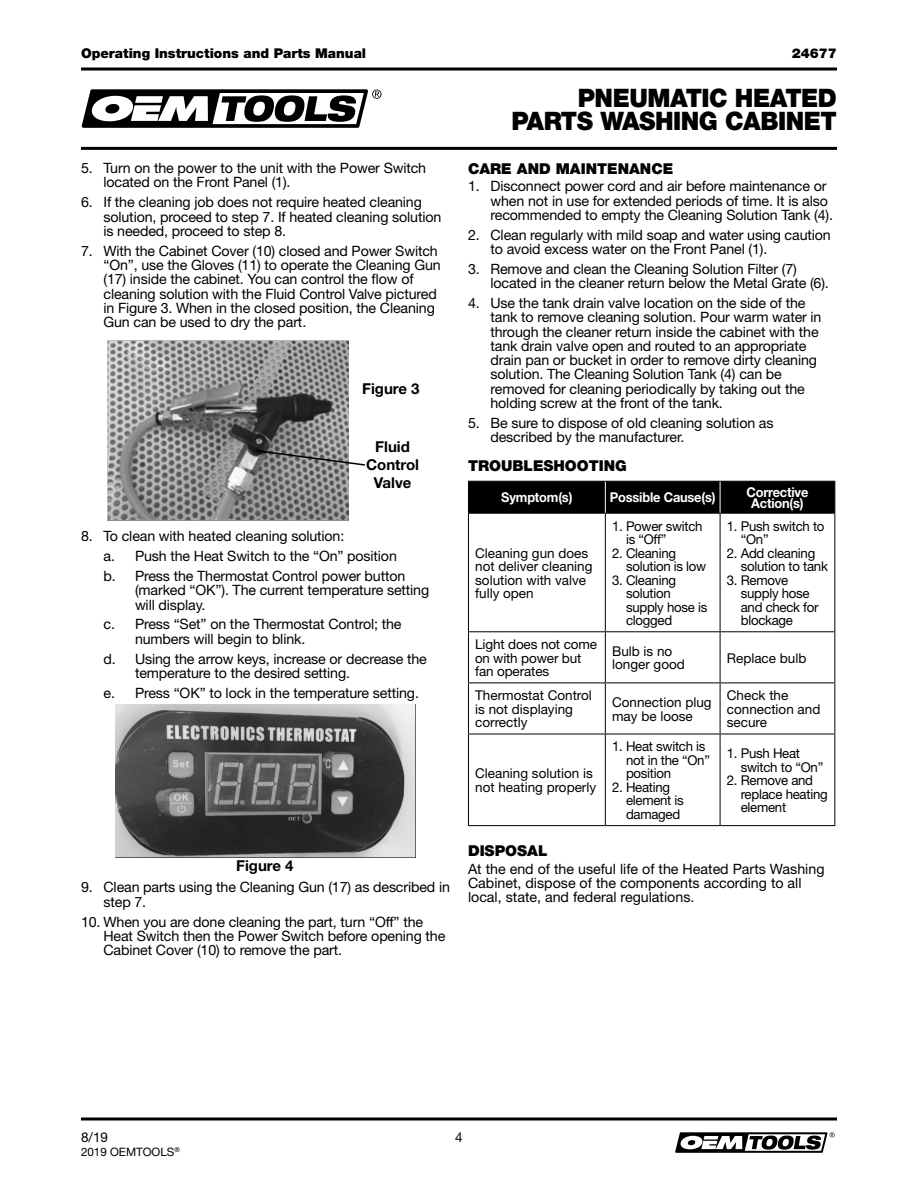
<style>
.page{position:relative;width:918px;height:1188px;background:#fff}
.page>*{position:absolute;margin:0;border:0;box-sizing:border-box;transform-origin:0 0}
.t1{font:900 25.5px/22.5px "Helvetica Neue LT";letter-spacing:-.02em;color:#000;text-align:right;scale:.96 1}
._24661_Bold_headers{font:900 15px "Helvetica Neue LT";color:#000}
.t2{font:700 15px/18px "Helvetica Neue LT";color:#000;text-align:center}
._24661_No__copy_list{font:14.25px/14.2px "Helvetica Neue LT";letter-spacing:-.01em;color:#000}
._24661_copy_no_inden{font:14.25px/14.2px "Helvetica Neue LT";color:#000}
.t3{font:13.5px/13.5px "Helvetica Neue LT";letter-spacing:-.01em;color:#000}
.t4{font:700 13.5px/11.1px "Helvetica Neue LT";letter-spacing:-.015em;color:#fff;text-align:center;scale:.95 1}
.t5{font:900 13.5px "Helvetica Neue LT";color:#000}
.t6{font:11.7px "Helvetica Neue LT";color:#000}
</style>
<div class="page">
<hr style="left:81px;top:68px;width:756px;height:2px;background:#000">
<hr style="left:81px;top:147px;width:756px;height:3px;background:#000">
<hr style="left:81px;top:1118px;width:756px;height:2px;background:#000">
<svg style="left:82px;top:89px;width:299px;height:39px"></svg>
<svg style="left:675px;top:1132px;width:160px;height:21px"></svg>
<img style="left:107px;top:341px;width:242px;height:179px">
<svg style="left:256px;top:449px;width:109px;height:18px"></svg>
<img style="left:116px;top:705px;width:299px;height:152px">
<div style="left:469px;top:482px;width:365px;height:31px;background:#000"></div>
<hr style="left:605px;top:514px;width:1px;height:117px;background:#000">
<hr style="left:720px;top:514px;width:1px;height:117px;background:#000">
<hr style="left:834px;top:514px;width:1px;height:117px;background:#000">
<hr style="left:605px;top:632px;width:1px;height:50px;background:#000">
<hr style="left:720px;top:632px;width:1px;height:50px;background:#000">
<hr style="left:834px;top:632px;width:1px;height:50px;background:#000">
<hr style="left:605px;top:683px;width:1px;height:51px;background:#000">
<hr style="left:720px;top:683px;width:1px;height:51px;background:#000">
<hr style="left:834px;top:683px;width:1px;height:51px;background:#000">
<hr style="left:605px;top:734px;width:1px;height:91px;background:#000">
<hr style="left:720px;top:734px;width:1px;height:91px;background:#000">
<hr style="left:834px;top:734px;width:1px;height:91px;background:#000">
<hr style="left:468px;top:481px;width:137px;height:1px;background:#000">
<hr style="left:468px;top:482px;width:1px;height:31px;background:#000">
<hr style="left:605px;top:481px;width:115px;height:1px;background:#000">
<hr style="left:720px;top:481px;width:115px;height:1px;background:#000">
<hr style="left:468px;top:513px;width:137px;height:1px;background:#000">
<hr style="left:468px;top:514px;width:1px;height:117px;background:#000">
<hr style="left:605px;top:513px;width:115px;height:1px;background:#000">
<hr style="left:720px;top:513px;width:115px;height:1px;background:#000">
<hr style="left:468px;top:631px;width:137px;height:1px;background:#000">
<hr style="left:468px;top:632px;width:1px;height:50px;background:#000">
<hr style="left:605px;top:631px;width:115px;height:1px;background:#000">
<hr style="left:720px;top:631px;width:115px;height:1px;background:#000">
<hr style="left:468px;top:682px;width:137px;height:1px;background:#000">
<hr style="left:468px;top:683px;width:1px;height:51px;background:#000">
<hr style="left:605px;top:682px;width:115px;height:1px;background:#000">
<hr style="left:720px;top:682px;width:115px;height:1px;background:#000">
<hr style="left:468px;top:734px;width:137px;height:1px;background:#000">
<hr style="left:468px;top:734px;width:1px;height:91px;background:#000">
<hr style="left:605px;top:734px;width:115px;height:1px;background:#000">
<hr style="left:720px;top:734px;width:115px;height:1px;background:#000">
<hr style="left:468px;top:825px;width:137px;height:1px;background:#000">
<hr style="left:605px;top:825px;width:115px;height:1px;background:#000">
<hr style="left:720px;top:825px;width:115px;height:1px;background:#000">
<hr style="left:605px;top:482px;width:1px;height:31px;background:#fff">
<hr style="left:720px;top:482px;width:1px;height:31px;background:#fff">
<hr style="left:834px;top:482px;width:1px;height:31px;background:#000">
<p class="t5" style="left:81px;top:45px;width:287px">Operating Instructions and Parts Manual</p>
<p class="t5" style="left:792px;top:45px;width:47px">24677</p>
<p class="_24661_No__copy_list" style="left:104px;top:161px;width:324px;text-indent:-22px">5. Turn on the power to the unit with the Power Switch located on the Front Panel (1).</p>
<p class="_24661_No__copy_list" style="left:104px;top:195px;width:339px;text-indent:-22px">6. If the cleaning job does not require heated cleaning solution, proceed to step 7. If heated cleaning solution is needed, proceed to step 8.</p>
<p class="_24661_No__copy_list" style="left:104px;top:243px;width:339px;text-indent:-22px">7. With the Cabinet Cover (10) closed and Power Switch “On”, use the Gloves (11) to operate the Cleaning Gun (17) inside the cabinet. You can control the flow of cleaning solution with the Fluid Control Valve pictured in Figure 3. When in the closed position, the Cleaning Gun can be used to dry the part.</p>
<p class="t2" style="left:362px;top:379px;width:59px">Figure 3</p>
<p class="t2" style="left:375px;top:437px;width:36px">Fluid</p>
<p class="t2" style="left:366px;top:455px;width:55px">Control<br>Valve</p>
<p class="_24661_No__copy_list" style="left:81px;top:529px;width:265px">8. To clean with heated cleaning solution:</p>
<p class="_24661_No__copy_list" style="left:104px;top:549px;width:295px">a. Push the Heat Switch to the “On” position</p>
<p class="_24661_No__copy_list" style="left:135px;top:569px;width:296px;text-indent:-31px">b. Press the Thermostat Control power button (marked “OK”). The current temperature setting will display.</p>
<p class="_24661_No__copy_list" style="left:135px;top:617px;width:268px;text-indent:-31px">c. Press “Set” on the Thermostat Control; the numbers will begin to blink.</p>
<p class="_24661_No__copy_list" style="left:135px;top:651px;width:293px;text-indent:-31px">d. Using the arrow keys, increase or decrease the temperature to the desired setting.</p>
<p class="_24661_No__copy_list" style="left:104px;top:685px;width:317px">e. Press “OK” to lock in the temperature setting.</p>
<p class="t2" style="left:236px;top:857px;width:59px">Figure 4</p>
<p class="_24661_No__copy_list" style="left:104px;top:880px;width:348px;text-indent:-22px">9. Clean parts using the Cleaning Gun (17) as described in step 7.</p>
<p class="_24661_No__copy_list" style="left:104px;top:914px;width:343px;text-indent:-22px">10. When you are done cleaning the part, turn “Off” the<br>Heat Switch then the Power Switch before opening the<br>Cabinet Cover (10) to remove the part.</p>
<h1 class="t1" style="left:512px;top:87px;width:340px">PNEUMATIC HEATED<br>PARTS WASHING CABINET</h1>
<p class="_24661_Bold_headers" style="left:468px;top:159px;width:207px">CARE AND MAINTENANCE</p>
<p class="_24661_No__copy_list" style="left:490px;top:179px;width:344px;text-indent:-22px">1. Disconnect power cord and air before maintenance or when not in use for extended periods of time. It is also recommended to empty the Cleaning Solution Tank (4).</p>
<p class="_24661_No__copy_list" style="left:490px;top:227px;width:342px;text-indent:-22px">2. Clean regularly with mild soap and water using caution to avoid excess water on the Front Panel (1).</p>
<p class="_24661_No__copy_list" style="left:490px;top:261px;width:340px;text-indent:-22px">3. Remove and clean the Cleaning Solution Filter (7) located in the cleaner return below the Metal Grate (6).</p>
<p class="_24661_No__copy_list" style="left:490px;top:296px;width:333px;text-indent:-22px">4. Use the tank drain valve location on the side of the tank to remove cleaning solution. Pour warm water in through the cleaner return inside the cabinet with the tank drain valve open and routed to an appropriate drain pan or bucket in order to remove dirty cleaning solution. The Cleaning Solution Tank (4) can be removed for cleaning periodically by taking out the holding screw at the front of the tank.</p>
<p class="_24661_No__copy_list" style="left:490px;top:415px;width:285px;text-indent:-22px">5. Be sure to dispose of old cleaning solution as described by the manufacturer.</p>
<p class="_24661_Bold_headers" style="left:468px;top:457px;width:160px">TROUBLESHOOTING</p>
<p class="t4" style="left:501px;top:492px;width:76px">Symptom(s)</p>
<p class="t4" style="left:610px;top:492px;width:113px">Possible Cause(s)</p>
<p class="t4" style="left:747px;top:486px;width:67px">Corrective<br>Action(s)</p>
<p class="t3" style="left:475px;top:546px;width:119px">Cleaning gun does not deliver cleaning solution with valve fully open</p>
<p class="t3" style="left:626px;top:519px;width:78px;text-indent:-14px">1. Power switch is “Off”</p>
<p class="t3" style="left:626px;top:546px;width:82px;text-indent:-14px">2. Cleaning solution is low</p>
<p class="t3" style="left:626px;top:573px;width:83px;text-indent:-14px">3. Cleaning solution supply hose is clogged</p>
<p class="t3" style="left:741px;top:519px;width:85px;text-indent:-14px">1. Push switch to “On”</p>
<p class="t3" style="left:741px;top:546px;width:89px;text-indent:-14px">2. Add cleaning solution to tank</p>
<p class="t3" style="left:741px;top:573px;width:79px;text-indent:-14px">3. Remove supply hose and check for blockage</p>
<p class="t3" style="left:475px;top:637px;width:123px">Light does not come on with power but fan operates</p>
<p class="t3" style="left:612px;top:644px;width:74px">Bulb is no longer good</p>
<p class="t3" style="left:727px;top:651px;width:81px">Replace bulb</p>
<p class="t3" style="left:475px;top:689px;width:118px">Thermostat Control is not displaying correctly</p>
<p class="t3" style="left:612px;top:695px;width:101px">Connection plug may be loose</p>
<p class="t3" style="left:727px;top:689px;width:95px">Check the connection and secure</p>
<p class="t3" style="left:475px;top:767px;width:123px">Cleaning solution is not heating properly</p>
<p class="t3" style="left:626px;top:740px;width:86px;text-indent:-14px">1. Heat switch is not in the “On” position</p>
<p class="t3" style="left:626px;top:780px;width:59px;text-indent:-14px">2. Heating element is damaged</p>
<p class="t3" style="left:741px;top:746px;width:84px;text-indent:-14px">1. Push Heat switch to “On”</p>
<p class="t3" style="left:741px;top:773px;width:88px;text-indent:-14px">2. Remove and replace heating element</p>
<p class="_24661_Bold_headers" style="left:468px;top:842px;width:81px">DISPOSAL</p>
<p class="_24661_copy_no_inden" style="left:468px;top:861px;width:358px">At the end of the useful life of the Heated Parts Washing<br>Cabinet, dispose of the components according to all local, state, and federal regulations.</p>
<p class="t3" style="left:81px;top:1131px;width:29px">8/19</p>
<p class="t6" style="left:81px;top:1145px;width:100px">2019 OEMTOOLS<sup>®</sup></p>
<p class="t3" style="left:455px;top:1131px;width:9px">4</p>
</div>
